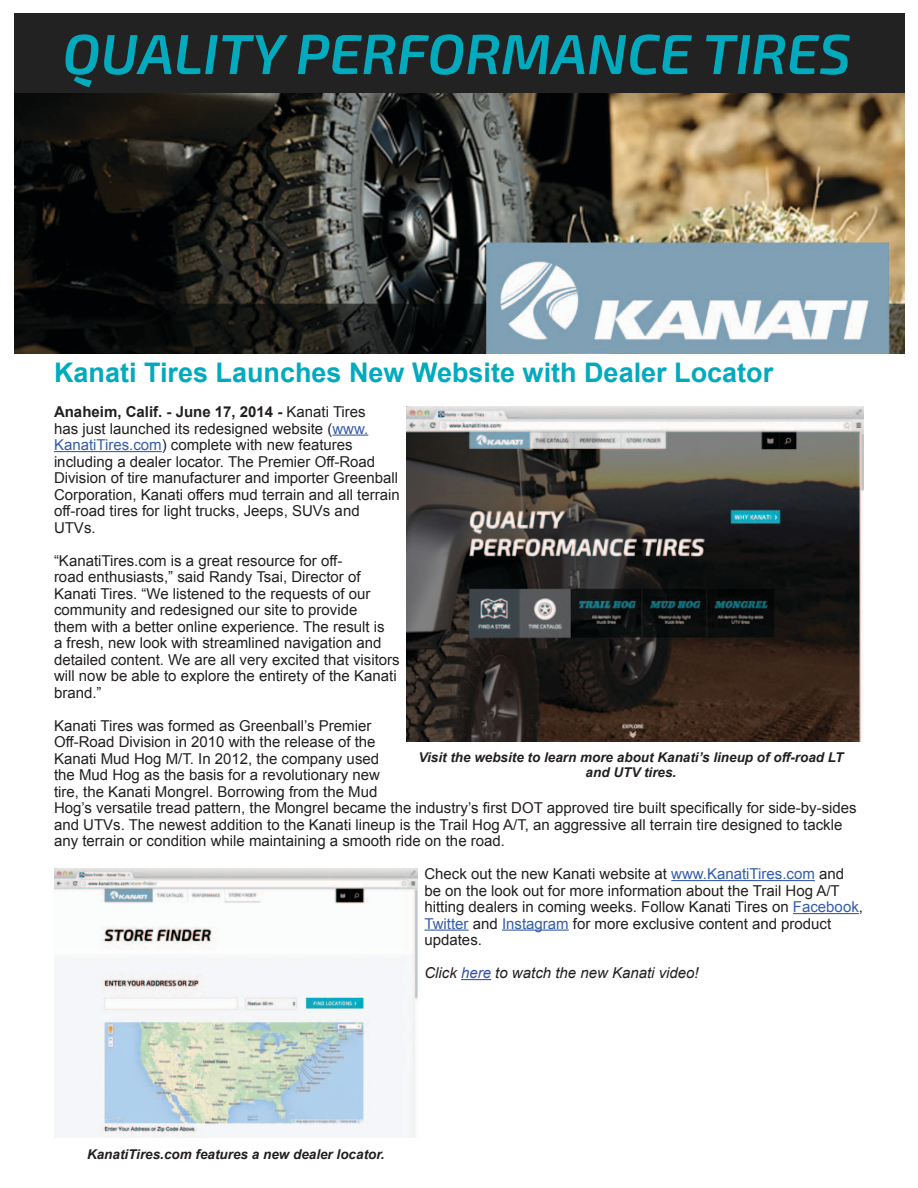
<style>
.page{position:relative;width:918px;height:1188px;background:#fff}
.page>*{position:absolute;margin:0;border:0;box-sizing:border-box;transform-origin:0 0}
.t1{font:italic 600 56.4px "Exo 2";color:#02aabe}
.t2{font:700 27px "Arial";color:#02aabe}
.t3{font:15px/16.5px "Arial";color:#231f20}
.t4{font:italic 15px "Arial";color:#231f20}
.t5{font:italic 700 13.5px/14.9px "Arial";color:#231f20;text-align:center}
.s1{font-weight:700}
.s2{color:#355caa}
.s3{color:#3953a4}
</style>
<div class="page">
<div style="left:14px;top:14px;width:890px;height:100px;background:#222"></div>
<img style="left:14px;top:93px;width:890px;height:260px">
<hr style="left:332px;top:435px;width:36px;height:1px;background:#355caa">
<hr style="left:54px;top:451px;width:108px;height:1px;background:#355caa">
<hr style="left:671px;top:880px;width:144px;height:1px;background:#355caa">
<hr style="left:793px;top:913px;width:66px;height:1px;background:#355caa">
<hr style="left:424px;top:930px;width:45px;height:1px;background:#355caa">
<hr style="left:502px;top:930px;width:67px;height:1px;background:#355caa">
<hr style="left:461px;top:979px;width:30px;height:1px;background:#3953a4">
<img style="left:407px;top:406px;width:457px;height:336px">
<img style="left:54px;top:868px;width:364px;height:269px">
<h1 class="t1" style="left:63px;top:21px;width:790px">QUALITY PERFORMANCE TIRES</h1>
<h2 class="t2" style="left:54px;top:354px;width:721px">Kanati Tires Launches New Website with Dealer Locator</h2>
<p class="t3" style="left:54px;top:404px;width:347px"><span class="s1">Anaheim, Calif. - June 17, 2014 -</span> Kanati Tires<br>has just launched its redesigned website (<span class="s2">www.<br>KanatiTires.com</span>) complete with new features including a dealer locator. The Premier Off-Road Division of tire manufacturer and importer Greenball Corporation, Kanati offers mud terrain and all terrain off-road tires for light trucks, Jeeps, SUVs and UTVs.</p>
<p class="t3" style="left:54px;top:552px;width:347px">“KanatiTires.com is a great resource for off-<br>road enthusiasts,” said Randy Tsai, Director of Kanati Tires. “We listened to the requests of our community and redesigned our site to provide<br>them with a better online experience. The result is<br>a fresh, new look with streamlined navigation and detailed content. We are all very excited that visitors will now be able to explore the entirety of the Kanati brand.”</p>
<p class="t3" style="left:54px;top:717px;width:804px">Kanati Tires was formed as Greenball’s Premier<br>Off-Road Division in 2010 with the release of the<br>Kanati Mud Hog M/T. In 2012, the company used<br>the Mud Hog as the basis for a revolutionary new<br>tire, the Kanati Mongrel. Borrowing from the Mud<br>Hog’s versatile tread pattern, the Mongrel became the industry’s first DOT approved tire built specifically for side-by-sides and UTVs. The newest addition to the Kanati lineup is the Trail Hog A/T, an aggressive all terrain tire designed to tackle any terrain or condition while maintaining a smooth ride on the road.</p>
<p class="t3" style="left:424px;top:866px;width:440px">Check out the new Kanati website at <span class="s2">www.KanatiTires.com</span> and be on the look out for more information about the Trail Hog A/T hitting dealers in coming weeks. Follow Kanati Tires on <span class="s2">Facebook</span>, <span class="s2">Twitter</span> and <span class="s2">Instagram</span> for more exclusive content and product updates.</p>
<p class="t4" style="left:424px;top:963px;width:276px">Click <span class="s3">here</span> to watch the new Kanati video!</p>
<p class="t5" style="left:419px;top:751px;width:426px">Visit the website to learn more about Kanati’s lineup of off-road LT and UTV tires.</p>
<p class="t5" style="left:87px;top:1148px;width:299px">KanatiTires.com features a new dealer locator.</p>
</div>
